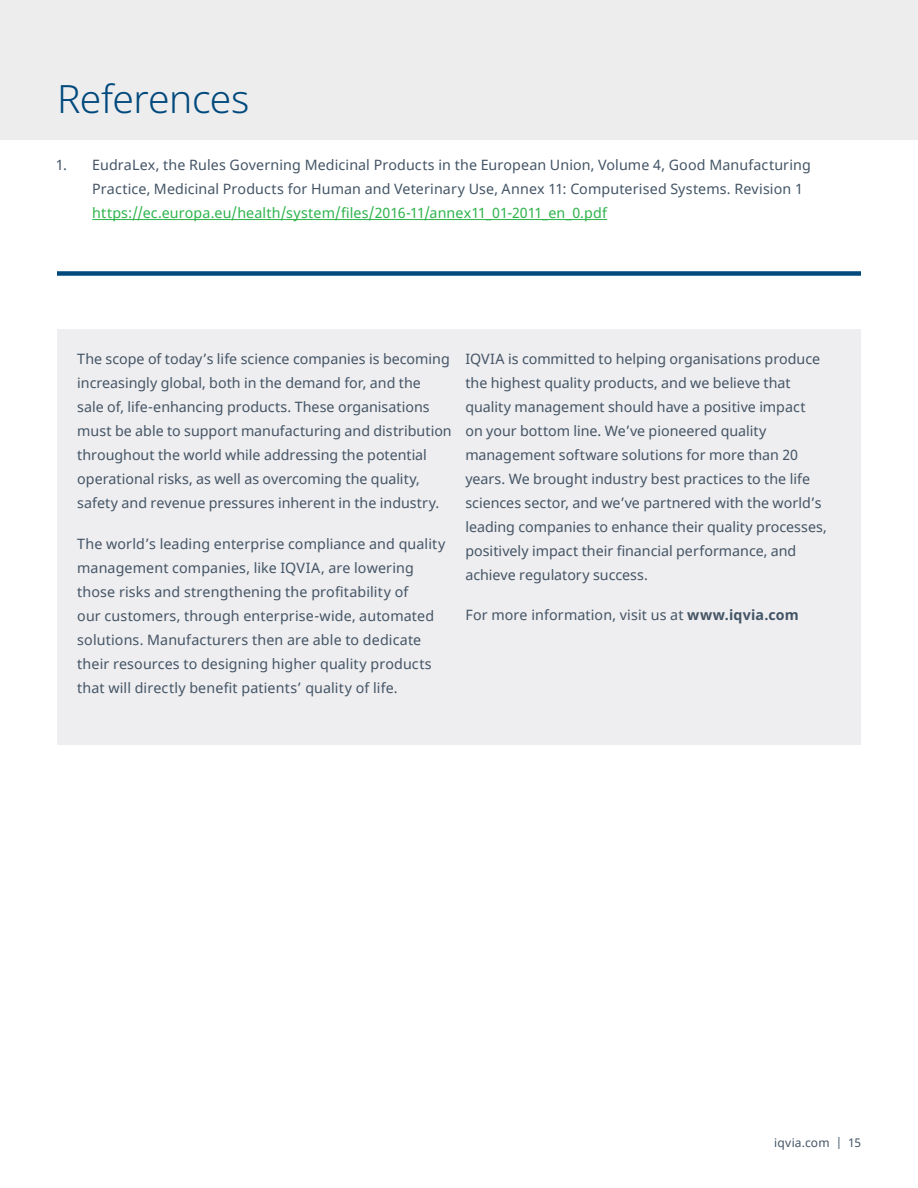
<style>
.page{position:relative;width:918px;height:1188px;background:#fff}
.page>*{position:absolute;margin:0;border:0;box-sizing:border-box;transform-origin:0 0}
.t1{font:300 39px "Noto Sans";letter-spacing:-.01em;color:#00497c}
.t2{font:14.25px/24px "Noto Sans";letter-spacing:.005em;color:#435465}
.t3{font:14.25px "Noto Sans";letter-spacing:.01em;color:#2cb34a}
.t4{font:12px "Noto Sans";letter-spacing:.015em;color:#435465}
.s1{font-weight:700}
</style>
<div class="page">
<div style="left:0;top:0;width:918px;height:139px;background:#ededee"></div>
<hr style="left:92px;top:219px;width:515px;height:1px;background:#2cb34a">
<div style="left:57px;top:329px;width:803px;height:415px;background:#eeedef"></div>
<div style="left:57px;top:271px;width:804px;height:5px;background:#00497c"></div>
<h1 class="t1" style="left:57px;top:72px;width:194px">References</h1>
<p class="t2" style="left:92px;top:154px;width:720px;text-indent:-37px">1. EudraLex, the Rules Governing Medicinal Products in the European Union, Volume 4, Good Manufacturing<br>Practice, Medicinal Products for Human and Veterinary Use, Annex 11: Computerised Systems. Revision 1</p>
<p class="t3" style="left:92px;top:204px;width:516px">https://ec.europa.eu/health/system/files/2016-11/annex11_01-2011_en_0.pdf</p>
<p class="t2" style="left:77px;top:348px;width:376px">The scope of today’s life science companies is becoming increasingly global, both in the demand for, and the<br>sale of, life-enhancing products. These organisations must be able to support manufacturing and distribution throughout the world while addressing the potential operational risks, as well as overcoming the quality, safety and revenue pressures inherent in the industry.</p>
<p class="t2" style="left:77px;top:532px;width:370px">The world’s leading enterprise compliance and quality management companies, like IQVIA, are lowering those risks and strengthening the profitability of<br>our customers, through enterprise-wide, automated solutions. Manufacturers then are able to dedicate their resources to designing higher quality products that will directly benefit patients’ quality of life.</p>
<p class="t2" style="left:465px;top:348px;width:363px">IQVIA is committed to helping organisations produce the highest quality products, and we believe that quality management should have a positive impact<br>on your bottom line. We’ve pioneered quality management software solutions for more than 20 years. We brought industry best practices to the life sciences sector, and we’ve partnered with the world’s leading companies to enhance their quality processes, positively impact their financial performance, and achieve regulatory success.</p>
<p class="t2" style="left:465px;top:604px;width:335px">For more information, visit us at <span class="s1">www.iqvia.com</span></p>
<p class="t4" style="left:774px;top:1135px;width:88px">iqvia.com | 15</p>
</div>
